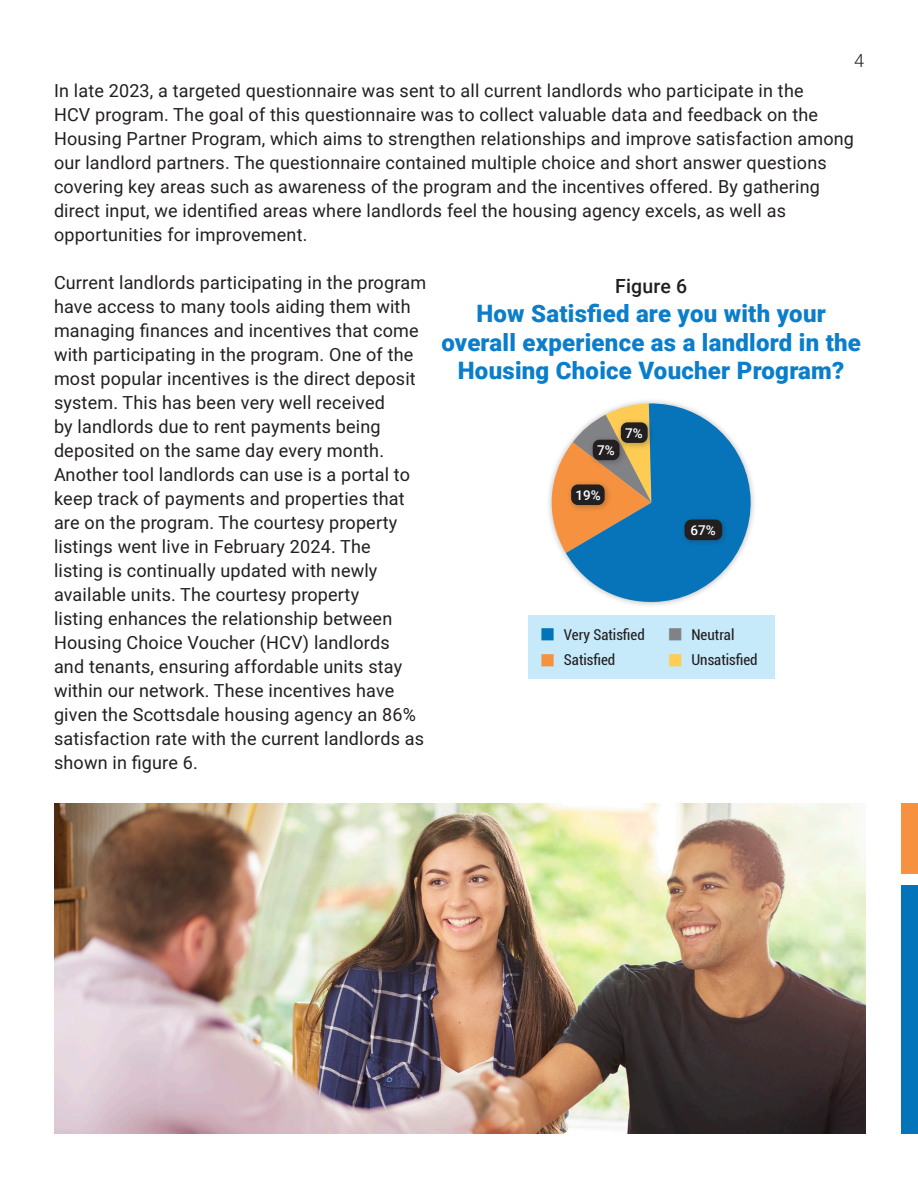
<style>
.page{position:relative;width:918px;height:1188px;background:#fff}
.page>*{position:absolute;margin:0;border:0;box-sizing:border-box;transform-origin:0 0}
.t1{font:900 24px/28.8px "Roboto";letter-spacing:.01em;color:#0a7eca;text-align:center}
.t2{font:500 19.5px "Roboto";letter-spacing:.01em;color:#231f20}
.t3{font:18px/24px "Heebo";letter-spacing:.01em;color:#231f20}
.t4{font:18px/24px "Roboto";letter-spacing:.01em;color:#231f20}
.t5{font:300 18px "Roboto";color:#231f20}
.t6{font:condensed 15px "Roboto";color:#231f20}
.t7{font:500 13.5px "Roboto";color:#fff}
.s1{color:#0474ba}
.s2{color:#808385}
.s3{color:#f6923f}
.s4{color:#fecd54}
</style>
<div class="page">
<div style="left:528px;top:615px;width:246px;height:63px;background:#c6eafa"></div>
<svg style="left:548px;top:402px;width:204px;height:201px"></svg>
<div style="left:616px;top:418px;width:39px;height:33px;background:#231f20;opacity:.3"></div>
<div style="left:621px;top:422px;width:27px;height:21px;background:#231f20;border-radius:7px"></div>
<div style="left:680px;top:515px;width:50px;height:33px;background:#231f20;opacity:.3"></div>
<div style="left:685px;top:520px;width:37px;height:20px;background:#231f20;border-radius:7px"></div>
<div style="left:588px;top:435px;width:39px;height:33px;background:#231f20;opacity:.3"></div>
<div style="left:593px;top:440px;width:27px;height:20px;background:#231f20;border-radius:7px"></div>
<div style="left:566px;top:480px;width:46px;height:33px;background:#231f20;opacity:.3"></div>
<div style="left:571px;top:484px;width:34px;height:21px;background:#231f20;border-radius:7px"></div>
<img style="left:54px;top:804px;width:811px;height:330px">
<div style="left:902px;top:885px;width:16px;height:249px;background:#0474ba"></div>
<div style="left:902px;top:804px;width:16px;height:70px;background:#f6923f"></div>
<p class="t5" style="left:854px;top:48px;width:11px">4</p>
<p class="t4" style="left:54px;top:78px;width:802px">In late 2023, a targeted questionnaire was sent to all current landlords who participate in the<br>HCV program. The goal of this questionnaire was to collect valuable data and feedback on the Housing Partner Program, which aims to strengthen relationships and improve satisfaction among our landlord partners. The questionnaire contained multiple choice and short answer questions covering key areas such as awareness of the program and the incentives offered. By gathering direct input, we identified areas where landlords feel the housing agency excels, as well as opportunities for improvement.</p>
<p class="t3" style="left:54px;top:271px;width:374px">Current landlords participating in the program have access to many tools aiding them with managing finances and incentives that come with participating in the program. One of the most popular incentives is the direct deposit system. This has been very well received<br>by landlords due to rent payments being deposited on the same day every month.<br>Another tool landlords can use is a portal to keep track of payments and properties that are on the program. The courtesy property listings went live in February 2024. The<br>listing is continually updated with newly available units. The courtesy property<br>listing enhances the relationship between Housing Choice Voucher (HCV) landlords<br>and tenants, ensuring affordable units stay within our network. These incentives have given the Scottsdale housing agency an 86% satisfaction rate with the current landlords as shown in figure 6.</p>
<p class="t2" style="left:615px;top:272px;width:74px">Figure 6</p>
<h1 class="t1" style="left:441px;top:298px;width:421px">How Satisfied are you with your overall experience as a landlord in the<br>Housing Choice Voucher Program?</h1>
<p class="t7" style="left:625px;top:423px;width:19px">7%</p>
<p class="t7" style="left:597px;top:441px;width:19px">7%</p>
<p class="t7" style="left:576px;top:486px;width:27px">19%</p>
<p class="t7" style="left:690px;top:521px;width:27px">67%</p>
<p class="t6" style="left:540px;top:624px;width:196px"><span class="s1">■</span> Very Satisfied <span class="s2">■</span> Neutral</p>
<p class="t6" style="left:540px;top:650px;width:77px"><span class="s3">■</span> Satisfied</p>
<p class="t6" style="left:667px;top:650px;width:92px"><span class="s4">■</span> Unsatisfied</p>
</div>
